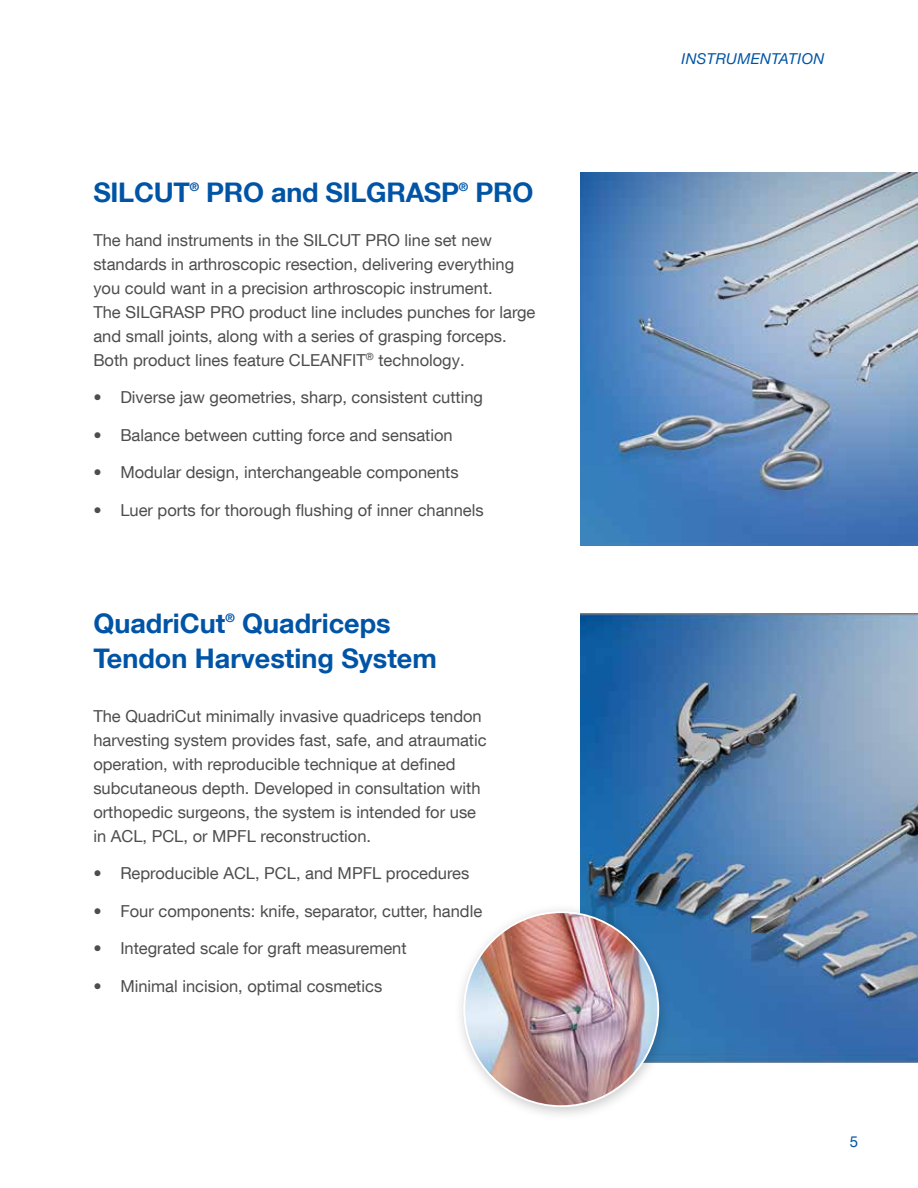
<style>
.page{position:relative;width:918px;height:1188px;background:#fff}
.page>*{position:absolute;margin:0;border:0;box-sizing:border-box;transform-origin:0 0}
.t1{font:700 27px/34.5px "KS Helvetica Neue";color:#0054a6}
.t2{font:16.5px/24px "KS Helvetica Neue";color:#4d4d4f}
.t3{font:italic 15px "KS Helvetica Neue";letter-spacing:.02em;color:#0054a6}
.t4{font:15px "KS Helvetica Neue";color:#0054a6}
.t5{font:700 11.7px "KS Helvetica Neue";color:#0054a6}
</style>
<div class="page">
<img style="left:580px;top:172px;width:338px;height:374px">
<img style="left:580px;top:614px;width:338px;height:449px">
<div style="left:453px;top:903px;width:219px;height:219px;background:#000;opacity:.21"></div>
<img style="left:464px;top:912px;width:194px;height:194px;border-radius:97px">
<h1 class="t1" style="left:93px;top:175px;width:98px">SILCUT</h1>
<p class="t5" style="left:190px;top:180px;width:11px">®</p>
<h1 class="t1" style="left:206px;top:175px;width:254px">PRO and SILGRASP</h1>
<p class="t5" style="left:459px;top:180px;width:11px">®</p>
<h1 class="t1" style="left:475px;top:175px;width:59px">PRO</h1>
<p class="t2" style="left:93px;top:227px;width:444px">The hand instruments in the SILCUT PRO line set new standards in arthroscopic resection, delivering everything you could want in a precision arthroscopic instrument.<br>The SILGRASP PRO product line includes punches for large and small joints, along with a series of grasping forceps.<br>Both product lines feature CLEANFIT<sup>®</sup> technology.</p>
<p class="t2" style="left:93px;top:385px;width:391px">• Diverse jaw geometries, sharp, consistent cutting</p>
<p class="t2" style="left:93px;top:422px;width:361px">• Balance between cutting force and sensation</p>
<p class="t2" style="left:93px;top:460px;width:367px">• Modular design, interchangeable components</p>
<p class="t2" style="left:93px;top:497px;width:392px">• Luer ports for thorough flushing of inner channels</p>
<h1 class="t1" style="left:93px;top:606px;width:134px">QuadriCut</h1>
<p class="t5" style="left:225px;top:611px;width:11px">®</p>
<h1 class="t1" style="left:93px;top:606px;width:345px;text-indent:149px">Quadriceps<br>Tendon Harvesting System</h1>
<p class="t2" style="left:93px;top:703px;width:395px">The QuadriCut minimally invasive quadriceps tendon harvesting system provides fast, safe, and atraumatic operation, with reproducible technique at defined subcutaneous depth. Developed in consultation with orthopedic surgeons, the system is intended for use in ACL, PCL, or MPFL reconstruction.</p>
<p class="t2" style="left:93px;top:861px;width:378px">• Reproducible ACL, PCL, and MPFL procedures</p>
<p class="t2" style="left:93px;top:898px;width:390px">• Four components: knife, separator, cutter, handle</p>
<p class="t2" style="left:93px;top:936px;width:315px">• Integrated scale for graft measurement</p>
<p class="t2" style="left:93px;top:973px;width:290px">• Minimal incision, optimal cosmetics</p>
<p class="t3" style="left:681px;top:50px;width:144px">INSTRUMENTATION</p>
<p class="t4" style="left:850px;top:1132px;width:10px">5</p>
</div>
